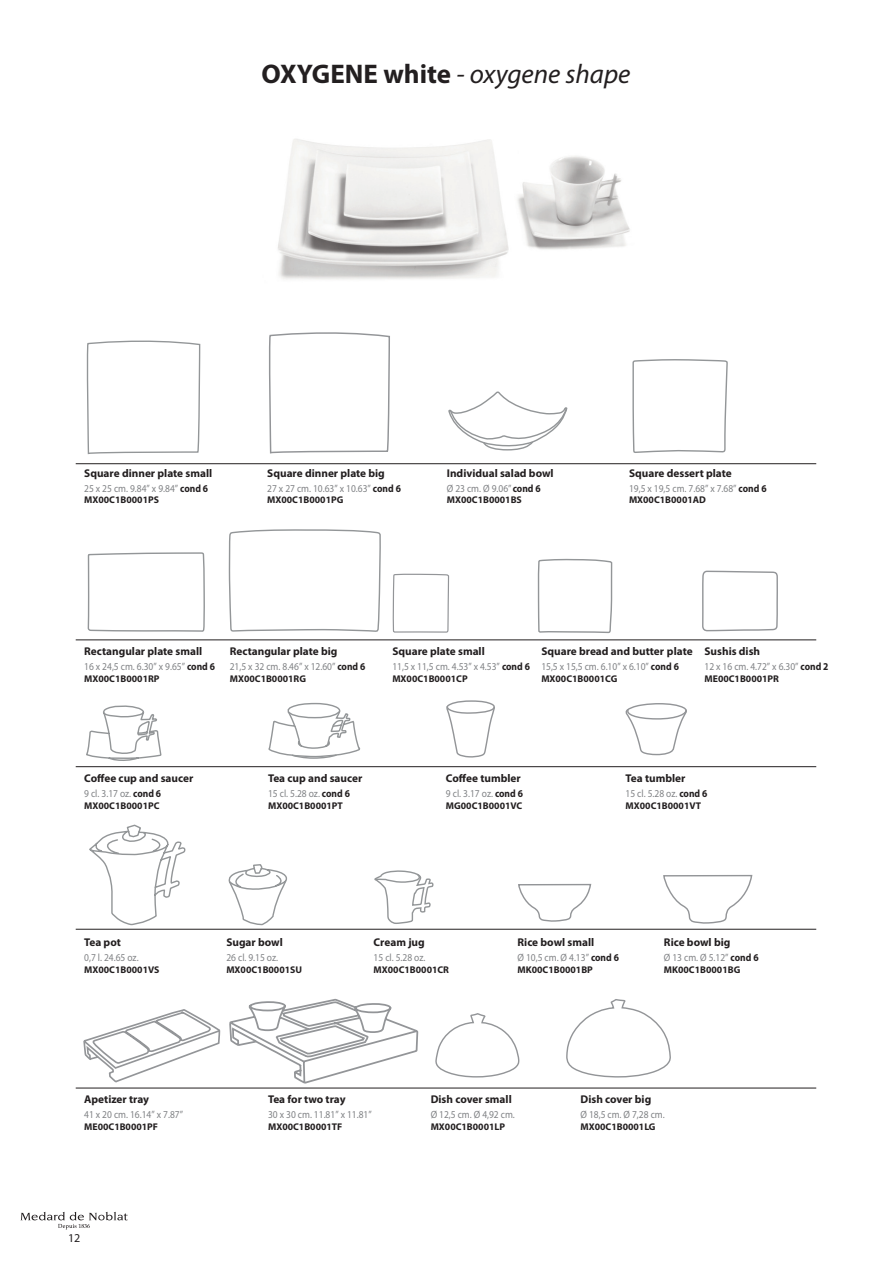
<style>
.page{position:relative;width:892px;height:1262px;background:#fff}
.page>*{position:absolute;margin:0;border:0;box-sizing:border-box;transform-origin:0 0}
.t1{font:italic 27px "Myriad Pro";color:#231f20}
.t2{font:12px "Myriad Pro";color:#231f20}
.t3{font:700 11.25px "Myriad Pro";color:#231f20}
.t4{font:10.5px "Myriad Pro";color:#808285;scale:.9 1}
.t5{font:700 9.75px "Myriad Pro";color:#231f20}
.s1{font-weight:700;font-style:normal}
.s2{font-weight:700;color:#231f20}
</style>
<div class="page">
<svg style="left:20px;top:1211px;width:108px;height:18px"></svg>
<img style="left:278px;top:139px;width:352px;height:141px">
<hr style="left:76px;top:463px;width:739px;height:1px;background:#231f20">
<hr style="left:76px;top:639px;width:739px;height:1px;background:#231f20">
<hr style="left:76px;top:766px;width:739px;height:1px;background:#231f20">
<hr style="left:76px;top:928px;width:739px;height:1px;background:#231f20">
<hr style="left:76px;top:1087px;width:739px;height:1px;background:#231f20">
<svg style="left:269px;top:332px;width:121px;height:122px"></svg>
<svg style="left:87px;top:340px;width:114px;height:115px"></svg>
<svg style="left:448px;top:391px;width:120px;height:60px"></svg>
<svg style="left:632px;top:359px;width:96px;height:94px"></svg>
<svg style="left:87px;top:529px;width:294px;height:103px"></svg>
<svg style="left:392px;top:573px;width:57px;height:60px"></svg>
<svg style="left:537px;top:558px;width:75px;height:75px"></svg>
<svg style="left:702px;top:570px;width:76px;height:62px"></svg>
<svg style="left:86px;top:705px;width:76px;height:56px"></svg>
<svg style="left:268px;top:702px;width:91px;height:57px"></svg>
<svg style="left:446px;top:700px;width:49px;height:58px"></svg>
<svg style="left:625px;top:703px;width:62px;height:53px"></svg>
<svg style="left:89px;top:824px;width:198px;height:102px"></svg>
<svg style="left:374px;top:870px;width:60px;height:54px"></svg>
<svg style="left:518px;top:874px;width:235px;height:49px"></svg>
<svg style="left:228px;top:998px;width:191px;height:91px"></svg>
<svg style="left:435px;top:999px;width:236px;height:78px"></svg>
<svg style="left:82px;top:1009px;width:139px;height:80px"></svg>
<h1 class="t1" style="left:261px;top:60px;width:370px"><span class="s1">OXYGENE white</span> - oxygene shape</h1>
<p class="t3" style="left:84px;top:466px;width:129px">Square dinner plate small</p>
<p class="t4" style="left:84px;top:482px;width:139px">25 x 25 cm. 9.84” x 9.84” <span class="s2">cond 6</span></p>
<p class="t5" style="left:84px;top:494px;width:76px">MX00C1B0001PS</p>
<p class="t3" style="left:267px;top:466px;width:119px">Square dinner plate big</p>
<p class="t4" style="left:267px;top:482px;width:150px">27 x 27 cm. 10.63” x 10.63” <span class="s2">cond 6</span></p>
<p class="t5" style="left:267px;top:494px;width:77px">MX00C1B0001PG</p>
<p class="t3" style="left:446px;top:466px;width:108px">Individual salad bowl</p>
<p class="t4" style="left:446px;top:482px;width:106px">Ø 23 cm. Ø 9.06” <span class="s2">cond 6</span></p>
<p class="t5" style="left:446px;top:494px;width:76px">MX00C1B0001BS</p>
<p class="t3" style="left:628px;top:466px;width:104px">Square dessert plate</p>
<p class="t4" style="left:628px;top:482px;width:154px">19,5 x 19,5 cm. 7.68” x 7.68” <span class="s2">cond 6</span></p>
<p class="t5" style="left:628px;top:494px;width:78px">MX00C1B0001AD</p>
<p class="t3" style="left:84px;top:645px;width:119px">Rectangular plate small</p>
<p class="t4" style="left:84px;top:661px;width:147px">16 x 24,5 cm. 6.30” x 9.65” <span class="s2">cond 6</span></p>
<p class="t5" style="left:84px;top:673px;width:77px">MX00C1B0001RP</p>
<p class="t3" style="left:230px;top:645px;width:109px">Rectangular plate big</p>
<p class="t4" style="left:230px;top:661px;width:152px">21,5 x 32 cm. 8.46” x 12.60” <span class="s2">cond 6</span></p>
<p class="t5" style="left:230px;top:673px;width:77px">MX00C1B0001RG</p>
<p class="t3" style="left:392px;top:645px;width:94px">Square plate small</p>
<p class="t4" style="left:392px;top:661px;width:154px">11,5 x 11,5 cm. 4.53” x 4.53” <span class="s2">cond 6</span></p>
<p class="t5" style="left:392px;top:673px;width:77px">MX00C1B0001CP</p>
<p class="t3" style="left:541px;top:645px;width:153px">Square bread and butter plate</p>
<p class="t4" style="left:541px;top:661px;width:154px">15,5 x 15,5 cm. 6.10” x 6.10” <span class="s2">cond 6</span></p>
<p class="t5" style="left:541px;top:673px;width:77px">MX00C1B0001CG</p>
<p class="t3" style="left:704px;top:645px;width:57px">Sushis dish</p>
<p class="t4" style="left:704px;top:661px;width:139px">12 x 16 cm. 4.72” x 6.30” <span class="s2">cond 2</span></p>
<p class="t5" style="left:704px;top:673px;width:76px">ME00C1B0001PR</p>
<p class="t3" style="left:84px;top:771px;width:111px">Coffee cup and saucer</p>
<p class="t4" style="left:84px;top:787px;width:87px">9 cl. 3.17 oz. <span class="s2">cond 6</span></p>
<p class="t5" style="left:84px;top:799px;width:77px">MX00C1B0001PC</p>
<p class="t3" style="left:268px;top:771px;width:96px">Tea cup and saucer</p>
<p class="t4" style="left:268px;top:787px;width:92px">15 cl. 5.28 oz. <span class="s2">cond 6</span></p>
<p class="t5" style="left:268px;top:799px;width:76px">MX00C1B0001PT</p>
<p class="t3" style="left:446px;top:771px;width:76px">Coffee tumbler</p>
<p class="t4" style="left:446px;top:787px;width:87px">9 cl. 3.17 oz. <span class="s2">cond 6</span></p>
<p class="t5" style="left:446px;top:799px;width:78px">MG00C1B0001VC</p>
<p class="t3" style="left:625px;top:771px;width:61px">Tea tumbler</p>
<p class="t4" style="left:625px;top:787px;width:92px">15 cl. 5.28 oz. <span class="s2">cond 6</span></p>
<p class="t5" style="left:625px;top:799px;width:77px">MX00C1B0001VT</p>
<p class="t3" style="left:84px;top:935px;width:38px">Tea pot</p>
<p class="t4" style="left:84px;top:951px;width:62px">0,7 l. 24.65 oz.</p>
<p class="t5" style="left:84px;top:963px;width:77px">MX00C1B0001VS</p>
<p class="t3" style="left:226px;top:935px;width:58px">Sugar bowl</p>
<p class="t4" style="left:226px;top:951px;width:59px">26 cl. 9.15 oz.</p>
<p class="t5" style="left:226px;top:963px;width:77px">MX00C1B0001SU</p>
<p class="t3" style="left:373px;top:935px;width:53px">Cream jug</p>
<p class="t4" style="left:373px;top:951px;width:59px">15 cl. 5.28 oz.</p>
<p class="t5" style="left:373px;top:963px;width:77px">MX00C1B0001CR</p>
<p class="t3" style="left:517px;top:935px;width:78px">Rice bowl small</p>
<p class="t4" style="left:517px;top:951px;width:114px">Ø 10,5 cm. Ø 4.13” <span class="s2">cond 6</span></p>
<p class="t5" style="left:517px;top:963px;width:77px">MK00C1B0001BP</p>
<p class="t3" style="left:663px;top:935px;width:68px">Rice bowl big</p>
<p class="t4" style="left:663px;top:951px;width:107px">Ø 13 cm. Ø 5.12” <span class="s2">cond 6</span></p>
<p class="t5" style="left:663px;top:963px;width:77px">MK00C1B0001BG</p>
<p class="t3" style="left:84px;top:1092px;width:66px">Apetizer tray</p>
<p class="t4" style="left:84px;top:1108px;width:111px">41 x 20 cm. 16.14” x 7.87”</p>
<p class="t5" style="left:84px;top:1120px;width:75px">ME00C1B0001PF</p>
<p class="t2" style="left:68px;top:1230px;width:14px">12</p>
<p class="t3" style="left:268px;top:1092px;width:79px">Tea for two tray</p>
<p class="t4" style="left:268px;top:1108px;width:117px">30 x 30 cm. 11.81” x 11.81”</p>
<p class="t5" style="left:268px;top:1120px;width:76px">MX00C1B0001TF</p>
<p class="t3" style="left:430px;top:1092px;width:83px">Dish cover small</p>
<p class="t4" style="left:430px;top:1108px;width:95px">Ø 12,5 cm. Ø 4,92 cm.</p>
<p class="t5" style="left:430px;top:1120px;width:76px">MX00C1B0001LP</p>
<p class="t3" style="left:580px;top:1092px;width:72px">Dish cover big</p>
<p class="t4" style="left:580px;top:1108px;width:95px">Ø 18,5 cm. Ø 7,28 cm.</p>
<p class="t5" style="left:580px;top:1120px;width:70px">MX00C1B0001LG</p>
</div>
